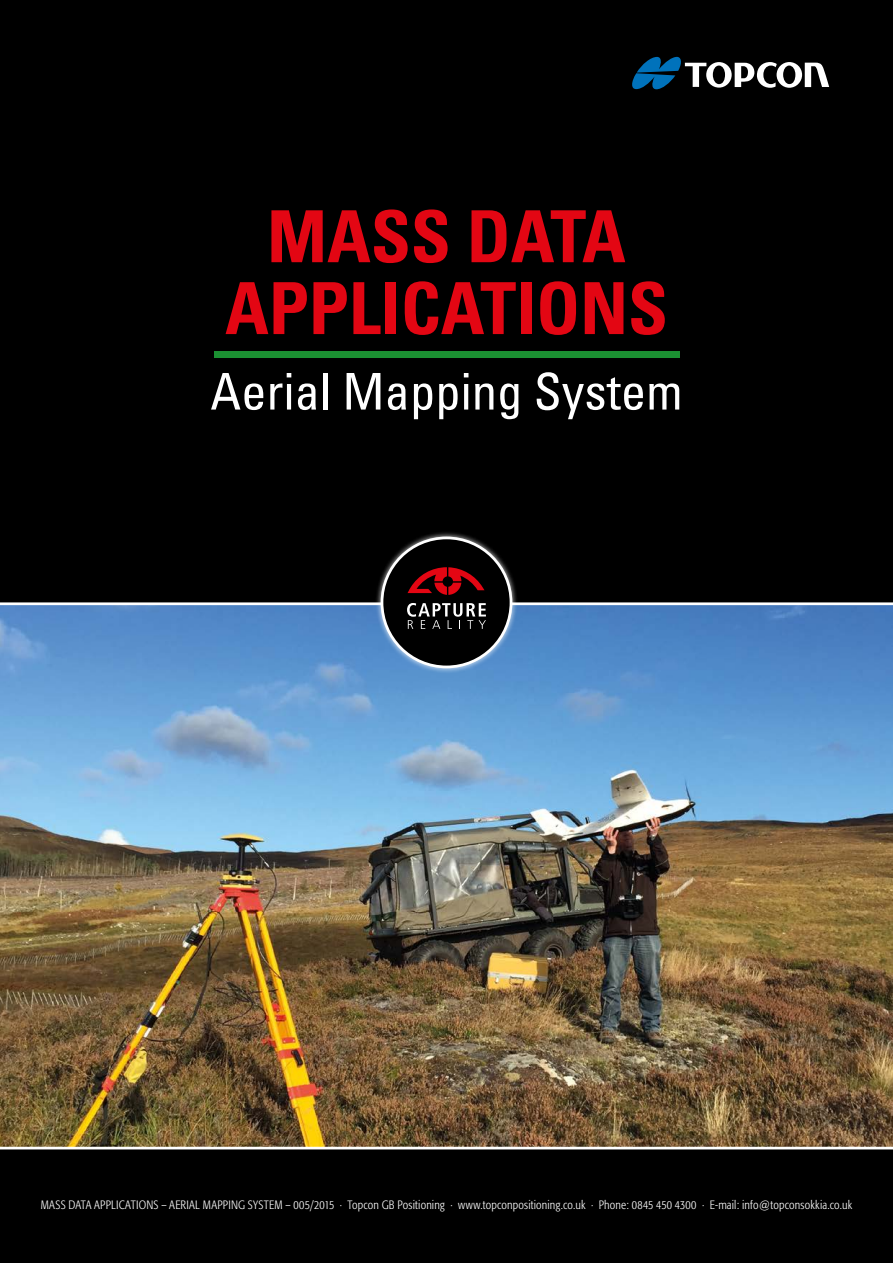
<style>
.page{position:relative;width:893px;height:1263px;background:#000}
.page>*{position:absolute;margin:0;border:0;box-sizing:border-box;transform-origin:0 0}
.t1{font:700 condensed 71.85px/71.8px "Univers";color:#e30613;text-align:center}
.t2{font:condensed 50.7px "Univers";color:#fff}
.t3{font:300 condensed 12px "Formata";letter-spacing:.015em;color:#fff}
</style>
<div class="page">
<svg style="left:632px;top:57px;width:197px;height:32px"></svg>
<img style="left:0;top:605px;width:893px;height:542px">
<hr style="left:0;top:602px;width:893px;height:3px;background:#fff">
<hr style="left:0;top:1147px;width:893px;height:2px;background:#fff">
<div style="left:375px;top:531px;width:143px;height:143px;background:#fff;opacity:.8"></div>
<div style="left:382px;top:538px;width:129px;height:129px;background:#000;border-radius:50%"></div>
<div style="left:381px;top:537px;width:131px;height:131px;border:3px solid #fff;border-radius:50%"></div>
<svg style="left:407px;top:603px;width:79px;height:26px"></svg>
<svg style="left:408px;top:567px;width:76px;height:28px"></svg>
<div style="left:215px;top:351px;width:465px;height:7px;background:#1b9032"></div>
<h1 class="t1" style="left:225px;top:200px;width:444px">MASS DATA<br>APPLICATIONS</h1>
<h2 class="t2" style="left:210px;top:359px;width:474px">Aerial Mapping System</h2>
<p class="t3" style="left:41px;top:1198px;width:169px">MASS DATA APPLICATIONS – Aerial mappin</p>
<p class="t3" style="left:238px;top:1198px;width:616px">g system – 005/2015 · Topcon GB Positioning · www.topconpositioning.co.uk · Phone: 0845 450 4300 · E-mail: info@topconsokkia.co.uk</p>
</div>
